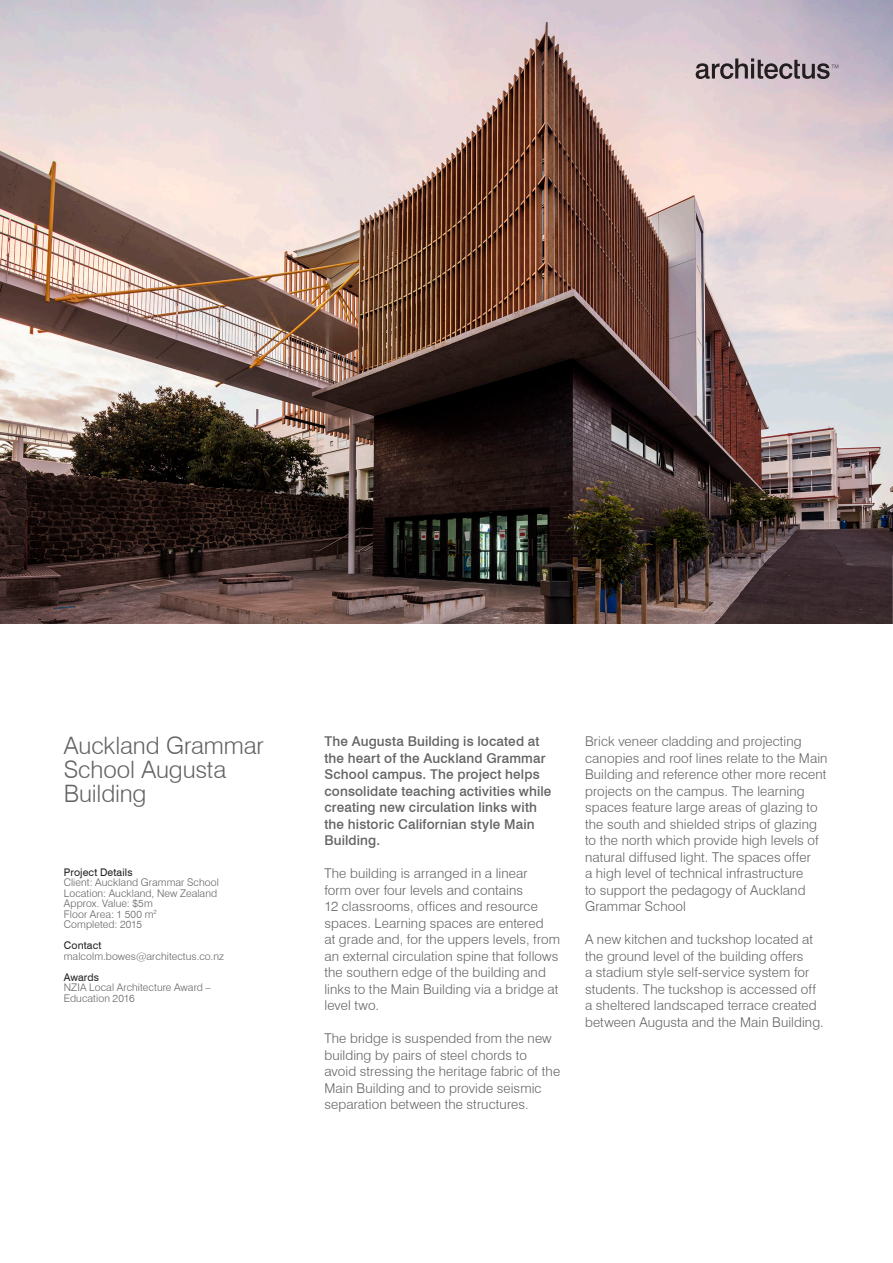
<style>
.page{position:relative;width:893px;height:1263px;background:#fff}
.page>*{position:absolute;margin:0;border:0;box-sizing:border-box;transform-origin:0 0}
.Heading_2{font:300 24px/24px "Swiss 721 BT";letter-spacing:-.005em;color:#636366}
.Body_1_-_space{font:300 13.5px/16.5px "Swiss 721 BT";letter-spacing:.01em;color:#636366}
.Body_1_-_space-2{font:500 13.5px/16.5px "Swiss 721 BT";letter-spacing:.01em;color:#636366}
.Details{font:300 10.5px/10.5px "Swiss 721 BT";letter-spacing:.01em;color:#636366}
.Details_heading{font:10.5px "Swiss 721 BT";letter-spacing:.01em;color:#231f20}
</style>
<div class="page">
<img style="left:0;top:0;width:893px;height:623px">
<svg style="left:696px;top:58px;width:142px;height:21px;background:#968a90"></svg>
<p class="Heading_2" style="left:64px;top:733px;width:202px">Auckland Grammar<br>School Augusta<br>Building</p>
<p class="Details_heading" style="left:64px;top:866px;width:70px">Project Details</p>
<p class="Details" style="left:64px;top:877px;width:157px">Client: Auckland Grammar School<br>Location: Auckland, New Zealand<br>Approx. Value: $5m<br>Floor Area: 1 500 m<sup>2<br></sup>Completed: 2015</p>
<p class="Details_heading" style="left:64px;top:939px;width:39px">Contact</p>
<p class="Details" style="left:64px;top:951px;width:162px">malcolm.bowes@architectus.co.nz</p>
<p class="Details_heading" style="left:64px;top:971px;width:37px">Awards</p>
<p class="Details" style="left:64px;top:982px;width:149px">NZIA Local Architecture Award –<br>Education 2016</p>
<p class="Body_1_-_space-2" style="left:324px;top:733px;width:228px">The Augusta Building is located at the heart of the Auckland Grammar<br>School campus. The project helps consolidate teaching activities while creating new circulation links with the historic Californian style Main<br>Building.</p>
<p class="Body_1_-_space" style="left:324px;top:865px;width:237px">The building is arranged in a linear<br>form over four levels and contains<br>12 classrooms, offices and resource spaces. Learning spaces are entered<br>at grade and, for the uppers levels, from an external circulation spine that follows the southern edge of the building and links to the Main Building via a bridge at level two.</p>
<p class="Body_1_-_space" style="left:324px;top:1030px;width:237px">The bridge is suspended from the new building by pairs of steel chords to avoid stressing the heritage fabric of the Main Building and to provide seismic separation between the structures.</p>
<p class="Body_1_-_space" style="left:585px;top:733px;width:244px">Brick veneer cladding and projecting canopies and roof lines relate to the Main Building and reference other more recent projects on the campus. The learning spaces feature large areas of glazing to the south and shielded strips of glazing to the north which provide high levels of natural diffused light. The spaces offer<br>a high level of technical infrastructure<br>to support the pedagogy of Auckland Grammar School</p>
<p class="Body_1_-_space" style="left:585px;top:931px;width:240px">A new kitchen and tuckshop located at the ground level of the building offers<br>a stadium style self-service system for students. The tuckshop is accessed off a sheltered landscaped terrace created between Augusta and the Main Building.</p>
</div>
